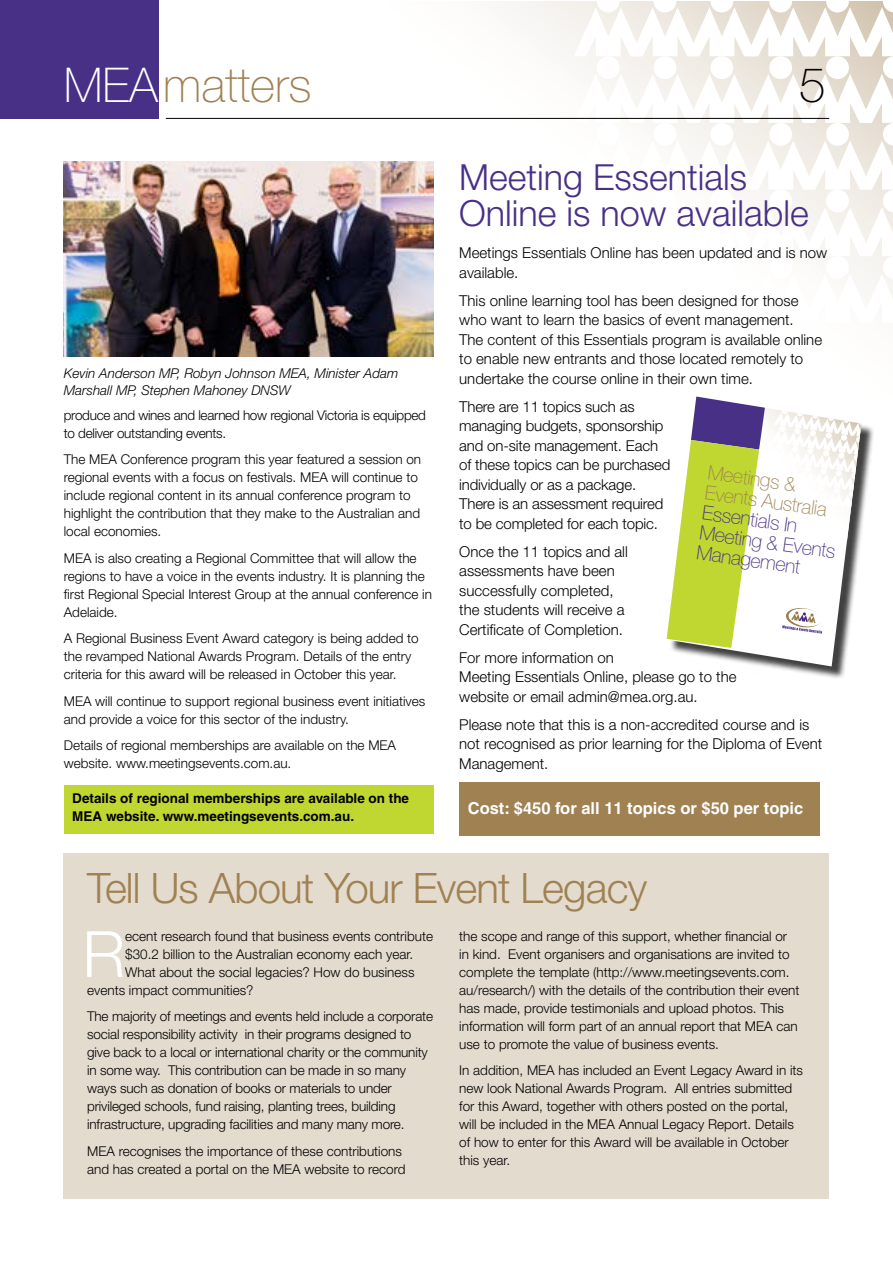
<style>
.page{position:relative;width:893px;height:1263px;background:#fff}
.page>*{position:absolute;margin:0;border:0;box-sizing:border-box;transform-origin:0 0}
.t1{font:300 63.9px "Helvetica Neue";color:#fff}
.t2{font:100 48px "Helvetica Neue";color:#a08152}
.t3{font:100 48px "Helvetica Neue";color:#000}
.t4{font:300 42px "Helvetica Neue";letter-spacing:-.02em;color:#a08152}
.t5{font:300 36px/36px "Helvetica Neue";color:#493087}
.t6{font:100 19.65px/20.2px "Helvetica Neue";color:#493087}
.t7{font:100 19.65px/20.2px "Helvetica Neue";color:#a08152}
.t8{font:700 16.5px "Helvetica";color:#fff}
.t9{font:300 15px/19.5px "Helvetica Neue";color:#000}
.t10{font:300 13.5px/18px "Helvetica Neue";color:#000}
.t11{font:700 13.5px/18px "Helvetica";color:#000}
.t12{font:300 13.5px/18px "Helvetica Neue";letter-spacing:-.02em;color:#000}
.t13{font:italic 300 13.5px/18px "Helvetica Neue";color:#000}
.s1{color:#fff}
</style>
<div class="page">
<div style="left:64px;top:854px;width:765px;height:345px;background:#e4dbcf"></div>
<div style="left:64px;top:785px;width:370px;height:49px;background:#bfd730"></div>
<svg style="left:574px;top:2px;width:319px;height:296px"></svg>
<div style="left:0;top:0;width:159px;height:119px;background:#493087"></div>
<hr style="left:166px;top:118px;width:663px;height:1px;background:#000">
<img style="left:64px;top:162px;width:370px;height:194px">
<div style="left:459px;top:782px;width:361px;height:54px;background:#a08152"></div>
<div style="left:669px;top:399px;width:205px;height:280px;background:#000;opacity:.75"></div>
<svg style="left:666px;top:636px;width:195px;height:30px"></svg>
<svg style="left:667px;top:396px;width:194px;height:252px"></svg>
<h2 class="t2" style="left:64px;top:58px;width:249px"><span class="s1">MEA</span> matters</h2>
<h2 class="t3" style="left:799px;top:58px;width:28px">5</h2>
<p class="t13" style="left:64px;top:363px;width:336px">Kevin Anderson MP, Robyn Johnson MEA, Minister Adam<br>Marshall MP, Stephen Mahoney DNSW</p>
<p class="t12" style="left:64px;top:406px;width:364px">produce and wines and learned how regional Victoria is equipped to deliver outstanding events.</p>
<p class="t10" style="left:64px;top:450px;width:359px">The MEA Conference program this year featured a session on regional events with a focus on festivals. MEA will continue to include regional content in its annual conference program to highlight the contribution that they make to the Australian and local economies.</p>
<p class="t10" style="left:64px;top:548px;width:370px">MEA is also creating a Regional Committee that will allow the regions to have a voice in the events industry. It is planning the first Regional Special Interest Group at the annual conference in Adelaide.</p>
<p class="t10" style="left:64px;top:629px;width:356px">A Regional Business Event Award category is being added to the revamped National Awards Program. Details of the entry criteria for this award will be released in October this year.</p>
<p class="t10" style="left:64px;top:691px;width:363px">MEA will continue to support regional business event initiatives and provide a voice for this sector of the industry.</p>
<p class="t10" style="left:64px;top:736px;width:334px">Details of regional memberships are available on the MEA website. www.meetingsevents.com.au.</p>
<p class="t11" style="left:72px;top:789px;width:338px">Details of regional memberships are available on the<br>MEA website. www.meetingsevents.com.au.</p>
<h3 class="t5" style="left:459px;top:158px;width:351px">Meeting Essentials<br>Online is now available</h3>
<p class="t9" style="left:459px;top:243px;width:370px">Meetings Essentials Online has been updated and is now available.</p>
<p class="t9" style="left:459px;top:290px;width:364px">This online learning tool has been designed for those who want to learn the basics of event management.<br>The content of this Essentials program is available online to enable new entrants and those located remotely to undertake the course online in their own time.</p>
<p class="t9" style="left:459px;top:396px;width:213px">There are 11 topics such as managing budgets, sponsorship and on-site management. Each of these topics can be purchased individually or as a package.<br>There is an assessment required to be completed for each topic.</p>
<p class="t9" style="left:459px;top:541px;width:170px">Once the 11 topics and all assessments have been successfully completed, the students will receive a<br>Certificate of Completion.</p>
<p class="t9" style="left:459px;top:647px;width:279px">For more information on<br>Meeting Essentials Online, please go to the website or email admin@mea.org.au.</p>
<p class="t9" style="left:459px;top:714px;width:364px">Please note that this is a non-accredited course and is not recognised as prior learning for the Diploma of Event<br>Management.</p>
<p class="t8" style="left:468px;top:798px;width:337px">Cost: $450 for all 11 topics or $50 per topic</p>
<h3 class="t7" style="left:709px;top:462px;width:124px;rotate:8deg">Meetings &amp;<br>Events Australia</h3>
<h3 class="t6" style="left:704px;top:502px;width:139px;rotate:8deg">Essentials In<br>Meeting &amp; Events<br>Management</h3>
<h3 class="t4" style="left:87px;top:863px;width:561px">Tell Us About Your Event Legacy</h3>
<h1 class="t1" style="left:83px;top:915px;width:44px">R</h1>
<p class="t10" style="left:125px;top:927px;width:309px">ecent research found that business events contribute</p>
<p class="t10" style="left:125px;top:945px;width:290px">$30.2 billion to the Australian economy each year.</p>
<p class="t10" style="left:125px;top:963px;width:291px">What about the social legacies? How do business</p>
<p class="t10" style="left:87px;top:981px;width:168px">events impact communities?</p>
<p class="t10" style="left:87px;top:1007px;width:347px">The majority of meetings and events held include a corporate social responsibility activity in their programs designed to give back to a local or international charity or the community in some way. This contribution can be made in so many ways such as donation of books or materials to under privileged schools, fund raising, planting trees, building infrastructure, upgrading facilities and many many more.</p>
<p class="t10" style="left:87px;top:1142px;width:320px">MEA recognises the importance of these contributions and has created a portal on the MEA website to record</p>
<p class="t10" style="left:459px;top:927px;width:342px">the scope and range of this support, whether financial or in kind. Event organisers and organisations are invited to complete the template (http://www.meetingsevents.com. au/research/) with the details of the contribution their event has made, provide testimonials and upload photos. This information will form part of an annual report that MEA can use to promote the value of business events.</p>
<p class="t10" style="left:459px;top:1061px;width:345px">In addition, MEA has included an Event Legacy Award in its new look National Awards Program. All entries submitted for this Award, together with others posted on the portal, will be included in the MEA Annual Legacy Report. Details of how to enter for this Award will be available in October this year.</p>
</div>
